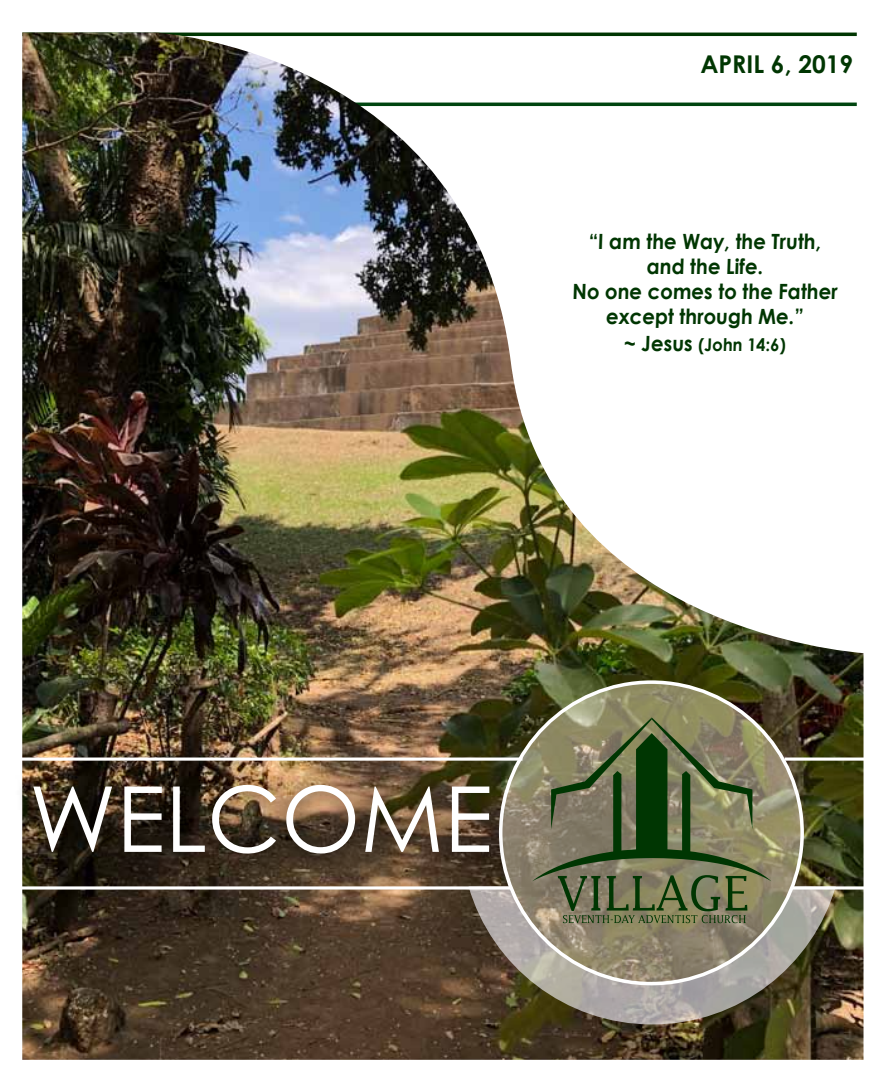
<style>
.page{position:relative;width:882px;height:1071px;background:#fff}
.page>*{position:absolute;margin:0;border:0;box-sizing:border-box;transform-origin:0 0}
.t1{font:91px "Century Gothic";color:#fff}
.t2{font:700 24.5px "Century Gothic";color:#003602}
.t3{font:700 21px/25.2px "Century Gothic";color:#003602;text-align:center;scale:.94 1}
.t4{font:700 17.5px "Century Gothic";color:#003602;scale:.94 1}
.s1{font-size:21px}
</style>
<div class="page">
<img style="left:22px;top:33px;width:842px;height:1027px">
<svg style="left:501px;top:682px;width:301px;height:302px"></svg>
<svg style="left:469px;top:886px;width:367px;height:138px"></svg>
<hr style="left:785px;top:758px;width:97px;height:3px;background:#fff">
<hr style="left:0;top:758px;width:523px;height:3px;background:#fff">
<svg style="left:792px;top:886px;width:72px;height:4px"></svg>
<svg style="left:22px;top:886px;width:489px;height:4px"></svg>
<div style="left:14px;top:765px;width:495px;height:109px;background:#000;opacity:.92"></div>
<svg style="left:532px;top:717px;width:239px;height:206px"></svg>
<p class="t2" style="left:700px;top:48px;width:154px">APRIL 6, 2019</p>
<p class="t3" style="left:572px;top:228px;width:285px">“I am the Way, the Truth, and the Life.<br>No one comes to the Father except through Me.”</p>
<p class="t4" style="left:624px;top:333px;width:174px"><span class="s1">~ Jesus</span> (John 14:6)</p>
<h1 class="t1" style="left:29px;top:755px;width:465px">WELCOME</h1>
</div>
